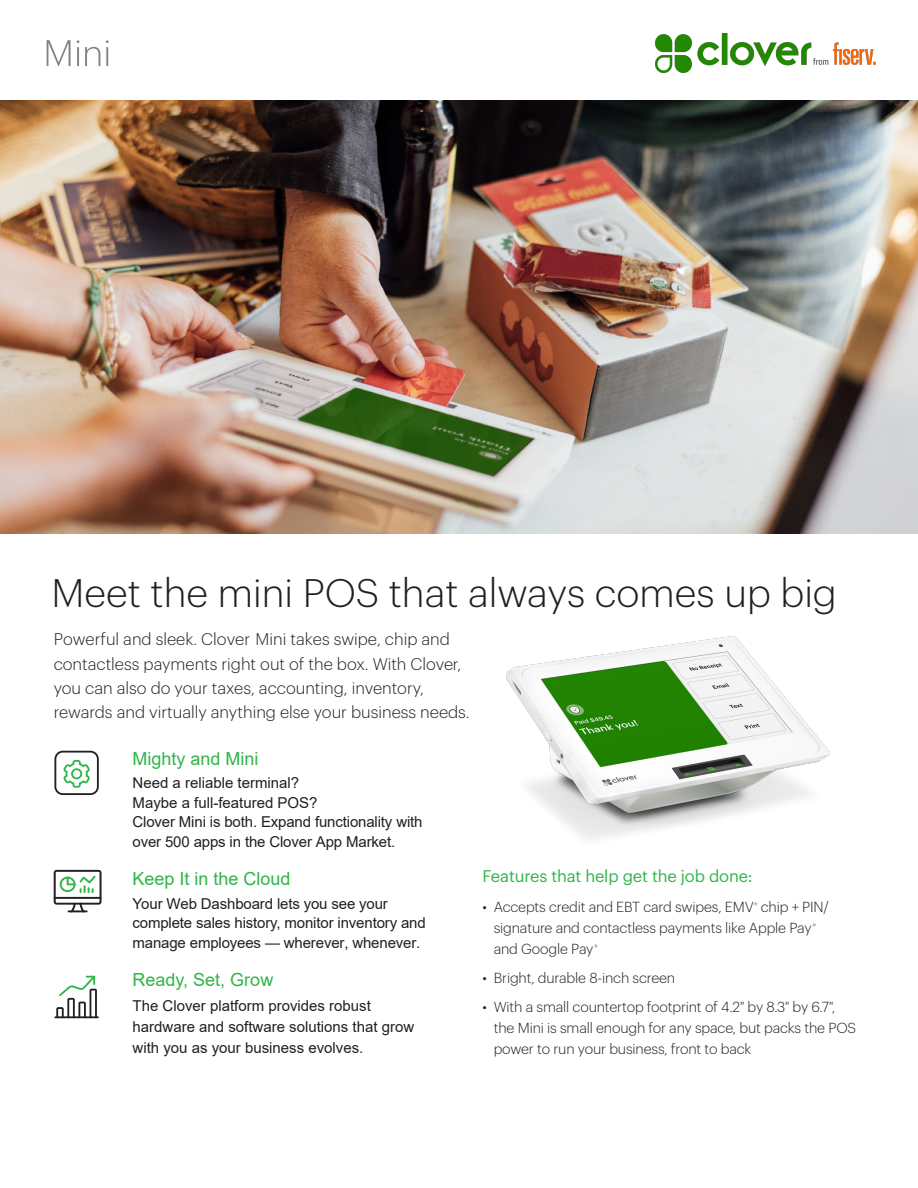
<style>
.page{position:relative;width:918px;height:1188px;background:#fff}
.page>*{position:absolute;margin:0;border:0;box-sizing:border-box;transform-origin:0 0}
.t1{font:300 39px "Graphik";color:#231f20}
.t2{font:18px "Arial";color:#31b44a}
.t3{font:300 16.5px/24.3px "Graphik";color:#231f20}
.t4{font:16.5px "Graphik";letter-spacing:-.01em;color:#31b44a}
.t5{font:15px/19.5px "Arial";letter-spacing:-.01em;color:#231f20}
.t6{font:300 14.25px/21px "Graphik";letter-spacing:-.01em;color:#231f20}
.t7{font:300 6.15px "Graphik";color:#231f20}
</style>
<div class="page">
<img style="left:0;top:100px;width:918px;height:434px">
<svg style="left:47px;top:40px;width:24px;height:26px"></svg>
<svg style="left:77px;top:40px;width:2px;height:26px"></svg>
<svg style="left:85px;top:47px;width:15px;height:19px"></svg>
<svg style="left:106px;top:40px;width:3px;height:26px"></svg>
<img style="left:506px;top:636px;width:324px;height:203px">
<hr style="left:54px;top:1016px;width:45px;height:2px;background:#231f20">
<svg style="left:56px;top:976px;width:41px;height:41px"></svg>
<svg style="left:54px;top:870px;width:48px;height:42px"></svg>
<svg style="left:54px;top:751px;width:45px;height:44px"></svg>
<img style="left:655px;top:34px;width:220px;height:39px">
<p class="t1" style="left:51px;top:564px;width:787px">Meet the mini POS that always comes up big</p>
<p class="t3" style="left:54px;top:626px;width:418px">Powerful and sleek. Clover Mini takes swipe, chip and contactless payments right out of the box. With Clover, you can also do your taxes, accounting, inventory, rewards and virtually anything else your business needs.</p>
<p class="t2" style="left:133px;top:746px;width:128px">Mighty and Mini</p>
<p class="t5" style="left:133px;top:773px;width:292px">Need a reliable terminal?<br>Maybe a full-featured POS?<br>Clover Mini is both. Expand functionality with over 500 apps in the Clover App Market.</p>
<p class="t2" style="left:133px;top:866px;width:160px">Keep It in the Cloud</p>
<p class="t5" style="left:133px;top:894px;width:295px">Your Web Dashboard lets you see your complete sales history, monitor inventory and manage employees — wherever, whenever.</p>
<p class="t2" style="left:133px;top:967px;width:142px">Ready, Set, Grow</p>
<p class="t5" style="left:133px;top:995px;width:283px;line-height:21px">The Clover platform provides robust hardware and software solutions that grow with you as your business evolves.</p>
<p class="t4" style="left:483px;top:864px;width:272px">Features that help get the job done:</p>
<p class="t6" style="left:483px;top:895px;width:273px">• Accepts credit and EBT card swipes, EMV</p>
<p class="t7" style="left:754px;top:900px;width:5px">®</p>
<p class="t6" style="left:494px;top:895px;width:337px;text-indent:267px">chip + PIN/ signature and contactless payments like Apple Pay</p>
<p class="t7" style="left:813px;top:921px;width:5px">®</p>
<p class="t6" style="left:494px;top:937px;width:101px">and Google Pay</p>
<p class="t7" style="left:595px;top:942px;width:5px">®</p>
<p class="t6" style="left:483px;top:966px;width:194px">• Bright, durable 8-inch screen</p>
<p class="t6" style="left:494px;top:995px;width:364px;text-indent:-11px">• With a small countertop footprint of 4.2" by 8.3" by 6.7", the Mini is small enough for any space, but packs the POS power to run your business, front to back</p>
</div>
